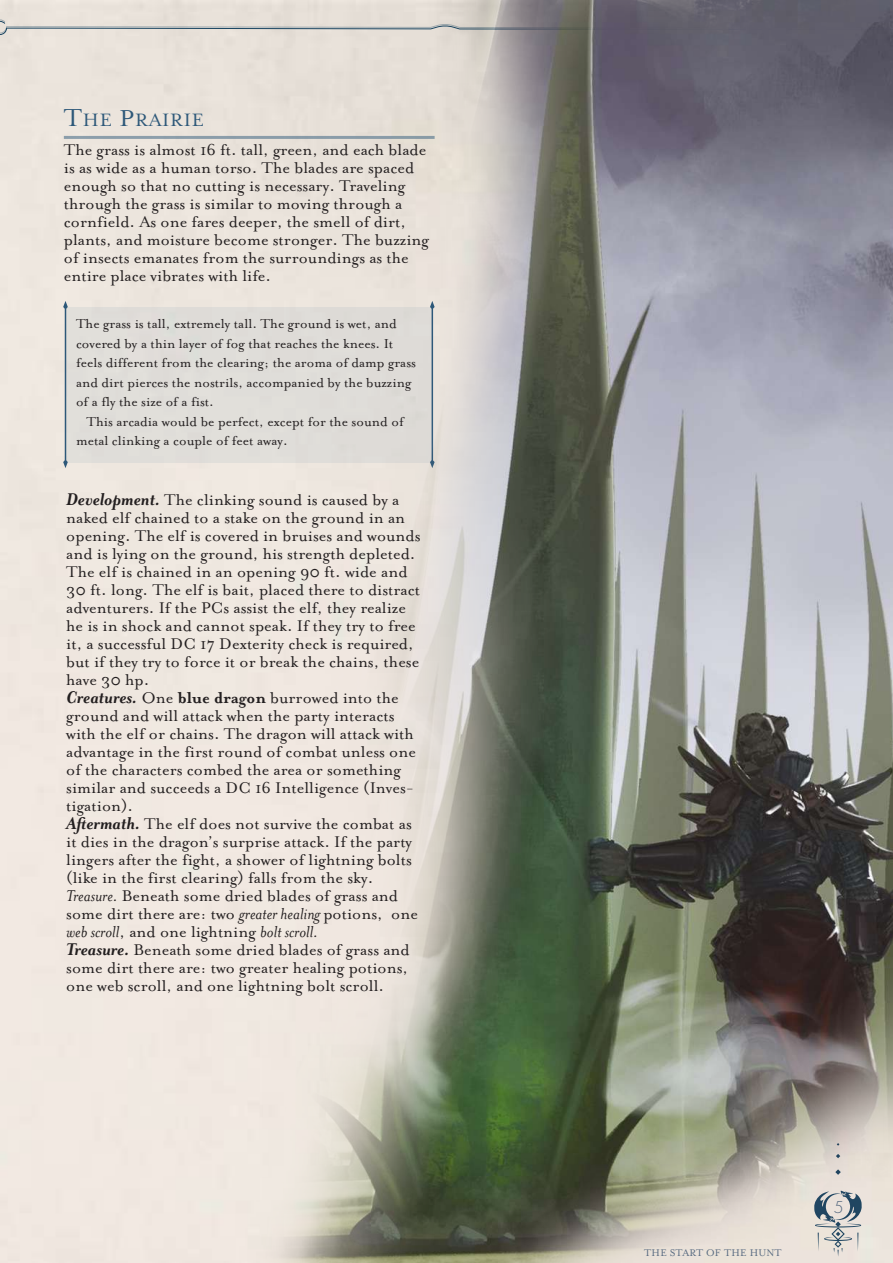
<style>
.page{position:relative;width:893px;height:1263px;background:#fff}
.page>*{position:absolute;margin:0;border:0;box-sizing:border-box;transform-origin:0 0}
.t1{font:20.85px "Mrs Eaves Roman";letter-spacing:.03em;color:#2d5879}
.t2{font:18px/18px "Mrs Eaves Roman";color:#231f20}
.t3{font:italic 18px "Mrs Eaves OT";color:#231f20}
.t4{font:300 18px "Futura PT";color:#566980}
.t5{font:15px/19.5px "Mrs Eaves Roman";color:#231f20}
.t6{font:11.1px "Mrs Eaves OT";letter-spacing:.015em;color:#566980}
.s1{font-size:28.5px}
.s2{font-size:26.7px}
.s3{font-family:"Mrs Eaves OT";font-weight:700;font-style:italic;font-size:19.5px}
.s4{font-family:"Mrs Eaves OT";font-weight:700}
.s5{font-family:"Mrs Eaves OT";font-style:italic}
.s6{font-family:"Mrs Eaves Roman";font-style:normal}
</style>
<div class="page">
<img style="left:0;top:0;width:893px;height:1263px">
<svg style="left:0;top:20px;width:893px;height:15px;background:#a2a0a2"></svg>
<svg style="left:835px;top:1169px;width:6px;height:6px"></svg>
<svg style="left:836px;top:1154px;width:4px;height:4px"></svg>
<svg style="left:814px;top:1190px;width:48px;height:66px;background:#bcbebe"></svg>
<hr style="left:64px;top:136px;width:371px;height:3px;background:#2d5879">
<div style="left:65px;top:307px;width:367px;height:155px;background:#dfddd9"></div>
<hr style="left:432px;top:308px;width:1px;height:154px;background:#2d5879">
<hr style="left:65px;top:307px;width:1px;height:154px;background:#2d5879">
<svg style="left:430px;top:301px;width:5px;height:8px"></svg>
<svg style="left:63px;top:301px;width:5px;height:8px"></svg>
<svg style="left:430px;top:460px;width:5px;height:8px"></svg>
<svg style="left:63px;top:460px;width:5px;height:8px"></svg>
<p class="t1" style="left:64px;top:109px;width:142px"><span class="s1">T</span>HE <span class="s2">P</span>RAIRIE</p>
<p class="t2" style="left:64px;top:141px;width:367px">The grass is almost 16 ft. tall, green, and each blade is as wide as a human torso. The blades are spaced enough so that no cutting is necessary. Traveling through the grass is similar to moving through a cornfield. As one fares deeper, the smell of dirt, plants, and moisture become stronger. The buzzing of insects emanates from the surroundings as the entire place vibrates with life.</p>
<p class="t5" style="left:76px;top:314px;width:341px">The grass is tall, extremely tall. The ground is wet, and covered by a thin layer of fog that reaches the knees. It feels different from the clearing; the aroma of damp grass and dirt pierces the nostrils, accompanied by the buzzing of a fly the size of a fist.</p>
<p class="t5" style="left:76px;top:411px;width:329px;text-indent:10px">This arcadia would be perfect, except for the sound of metal clinking a couple of feet away.</p>
<p class="t2" style="left:66px;top:491px;width:356px"><span class="s3">Development.</span> The clinking sound is caused by a naked elf chained to a stake on the ground in an opening. The elf is covered in bruises and wounds and is lying on the ground, his strength depleted.<br>The elf is chained in an opening 90 ft. wide and 30 ft. long. The elf is bait, placed there to distract adventurers. If the PCs assist the elf, they realize he is in shock and cannot speak. If they try to free it, a successful DC 17 Dexterity check is required, but if they try to force it or break the chains, these have 30 hp.<br><span class="s3">Creatures.</span> One <span class="s4">blue dragon</span> burrowed into the ground and will attack when the party interacts with the elf or chains. The dragon will attack with advantage in the first round of combat unless one of the characters combed the area or something similar and succeeds a DC 16 Intelligence (Inves&shy;tigation).<br><span class="s3">Aftermath.</span> The elf does not survive the combat as it dies in the dragon’s surprise attack. If the party lingers after the fight, a shower of lightning bolts (like in the first clearing) falls from the sky.<br><span class="s5">Treasure.</span> Beneath some dried blades of grass and some dirt there are: two <span class="s5">greater healing</span> potions, one</p>
<p class="t3" style="left:66px;top:922px;width:253px">web scroll<span class="s6">, and one lightning</span> bolt scroll.</p>
<p class="t2" style="left:66px;top:941px;width:345px;text-align:justify"><span class="s3">Treasure.</span> Beneath some dried blades of grass and some dirt there are: two greater healing potions, one web scroll, and one lightning bolt scroll.</p>
<p class="t6" style="left:644px;top:1246px;width:139px">THE START OF THE HUNT</p>
<p class="t4" style="left:834px;top:1197px;width:11px">5</p>
</div>
